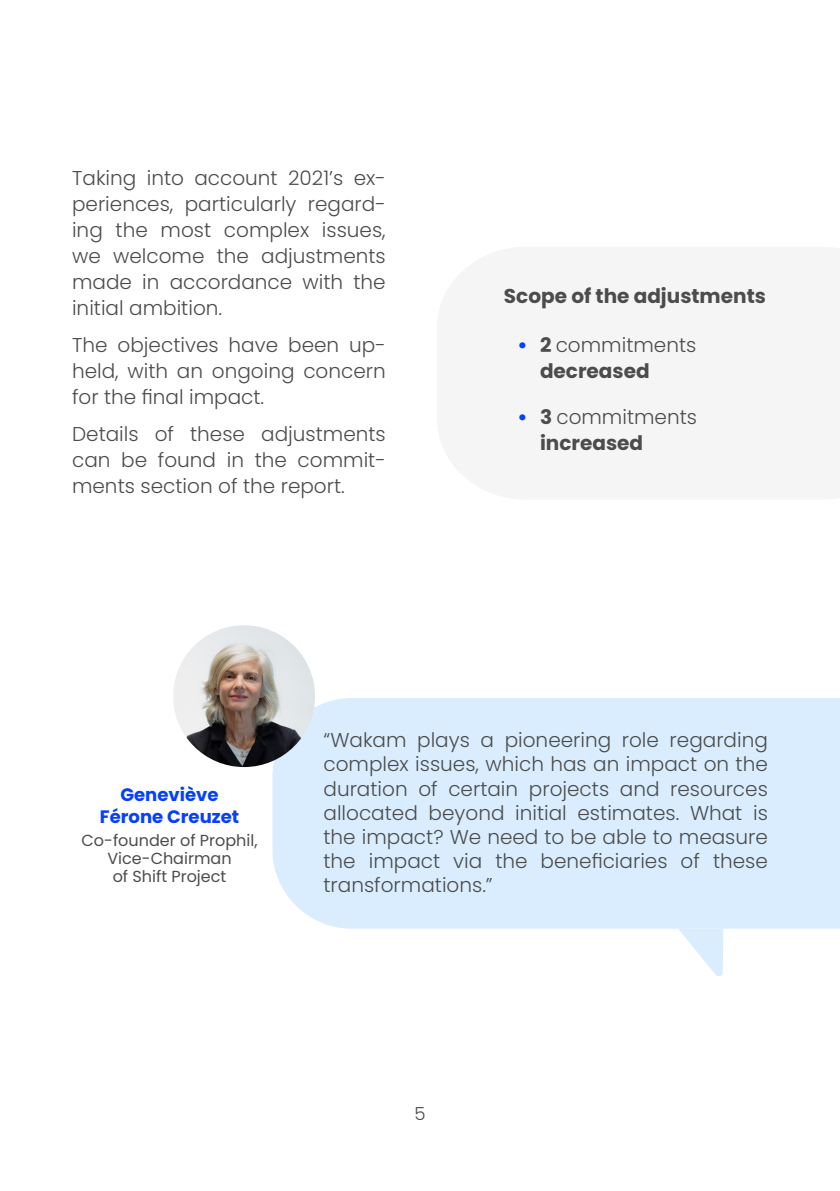
<style>
.page{position:relative;width:840px;height:1191px;background:#fff}
.page>*{position:absolute;margin:0;border:0;box-sizing:border-box;transform-origin:0 0}
.t1{font:300 20px/26px "Poppins";color:#4c4c4c;text-align:justify}
.t2{font:700 20px "Poppins";color:#4c4c4c}
.t3{font:700 18px/22px "Poppins";color:#0540ff;text-align:center}
.t4{font:300 18px "Poppins";color:#4c4c4c}
.t5{font:16px/18px "Poppins";color:#4c4c4c;text-align:center}
.s1{font-weight:700;color:#0540ff}
.s2{font-weight:700}
</style>
<div class="page">
<div style="left:272px;top:698px;width:567px;height:230px;background:#d9edff"></div>
<img style="left:173px;top:625px;width:142px;height:142px;border-radius:71px">
<svg style="left:677px;top:928px;width:46px;height:48px"></svg>
<p class="t1" style="left:72px;top:165px;width:315px">Taking into account 2021’s ex&shy;periences, particularly regard&shy;ing the most complex issues, we welcome the adjustments made in accordance with the initial ambition.</p>
<p class="t1" style="left:72px;top:332px;width:315px">The objectives have been up&shy;held, with an ongoing concern for the final impact.</p>
<p class="t1" style="left:72px;top:421px;width:315px">Details of these adjustments can be found in the commit&shy;ments section of the report.</p>
<p class="t2" style="left:503px;top:285px;width:263px">Scope of the adjustments</p>
<p class="t1" style="left:539px;top:332px;width:158px;text-indent:-23px"><span class="s1">•</span> <span class="s2">2</span> commitments <span class="s2">decreased</span></p>
<p class="t1" style="left:539px;top:404px;width:158px;text-indent:-23px"><span class="s1">•</span> <span class="s2">3</span> commitments <span class="s2">increased</span></p>
<p class="t3" style="left:100px;top:783px;width:141px">Geneviève<br>Férone Creuzet</p>
<p class="t5" style="left:82px;top:832px;width:177px">Co-founder of Prophil,<br>Vice-Chairman<br>of Shift Project</p>
<p class="t1" style="left:323px;top:728px;width:445px;line-height:24px">“Wakam plays a pioneering role regarding complex issues, which has an impact on the duration of certain projects and resources allocated beyond initial estimates. What is the impact? We need to be able to measure the impact via the beneficiaries of these transformations.”</p>
<p class="t4" style="left:414px;top:1103px;width:13px">5</p>
</div>
